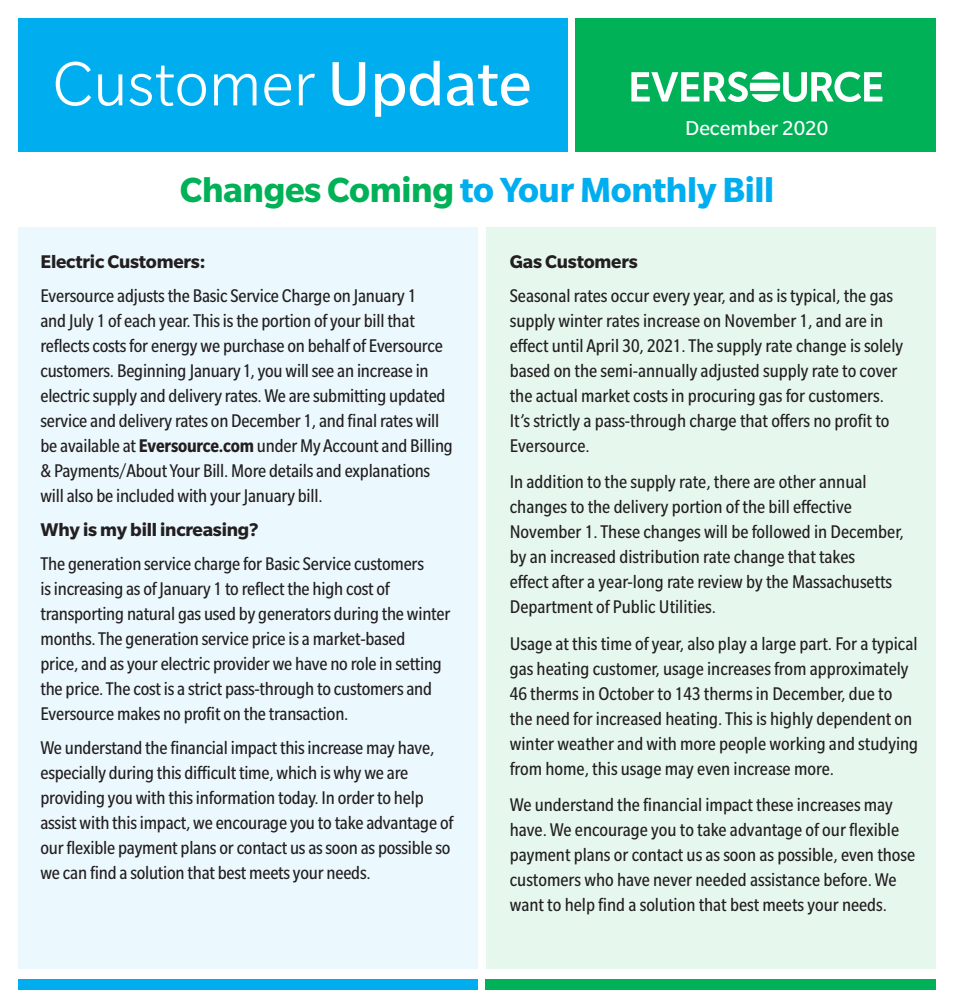
<style>
.page{position:relative;width:954px;height:1008px;background:#fff}
.page>*{position:absolute;margin:0;border:0;box-sizing:border-box;transform-origin:0 0}
.t1{font:300 68px "Slate Pro";color:#fff}
.t2{font:700 38px "Slate Pro";letter-spacing:-.01em;color:#00aeef}
.t3{font:22px "Slate Pro";color:#fff}
.t4{font:condensed 20px/25px "Slate Pro";letter-spacing:-.01em;color:#231f20}
.t5{font:700 20px "Slate Pro";letter-spacing:-.01em;color:#231f20}
.s1{font-weight:400}
.s2{color:#00b157}
.s3{font-weight:700}
</style>
<div class="page">
<div style="left:18px;top:228px;width:460px;height:741px;background:#ebf8fd"></div>
<div style="left:486px;top:228px;width:450px;height:741px;background:#e6f7ee"></div>
<div style="left:18px;top:18px;width:550px;height:134px;background:#00aeef"></div>
<div style="left:576px;top:18px;width:360px;height:134px;background:#00b157"></div>
<svg style="left:631px;top:72px;width:251px;height:30px"></svg>
<div style="left:18px;top:979px;width:460px;height:11px;background:#00aeef"></div>
<div style="left:486px;top:979px;width:450px;height:11px;background:#00b157"></div>
<h1 class="t1" style="left:52px;top:49px;width:481px">Customer <span class="s1">Update</span></h1>
<p class="t3" style="left:685px;top:117px;width:145px">December 2020</p>
<h2 class="t2" style="left:180px;top:169px;width:596px"><span class="s2">Changes Coming</span> to Your Monthly Bill</h2>
<p class="t5" style="left:40px;top:250px;width:166px">Electric Customers:</p>
<p class="t4" style="left:40px;top:283px;width:414px">Eversource adjusts the Basic Service Charge on January 1<br>and July 1 of each year. This is the portion of your bill that reflects costs for energy we purchase on behalf of Eversource customers. Beginning January 1, you will see an increase in electric supply and delivery rates. We are submitting updated service and delivery rates on December 1, and final rates will be available at <span class="s3">Eversource.com</span> under My Account and Billing &amp; Payments/About Your Bill. More details and explanations will also be included with your January bill.</p>
<p class="t5" style="left:40px;top:518px;width:219px">Why is my bill increasing?</p>
<p class="t4" style="left:40px;top:551px;width:411px">The generation service charge for Basic Service customers<br>is increasing as of January 1 to reflect the high cost of transporting natural gas used by generators during the winter months. The generation service price is a market-based<br>price, and as your electric provider we have no role in setting the price. The cost is a strict pass-through to customers and Eversource makes no profit on the transaction.</p>
<p class="t4" style="left:40px;top:735px;width:414px">We understand the financial impact this increase may have, especially during this difficult time, which is why we are providing you with this information today. In order to help assist with this impact, we encourage you to take advantage of our flexible payment plans or contact us as soon as possible so we can find a solution that best meets your needs.</p>
<p class="t5" style="left:510px;top:250px;width:129px">Gas Customers</p>
<p class="t4" style="left:510px;top:283px;width:395px">Seasonal rates occur every year, and as is typical, the gas supply winter rates increase on November 1, and are in effect until April 30, 2021. The supply rate change is solely based on the semi-annually adjusted supply rate to cover the actual market costs in procuring gas for customers.<br>It’s strictly a pass-through charge that offers no profit to Eversource.</p>
<p class="t4" style="left:510px;top:469px;width:395px">In addition to the supply rate, there are other annual changes to the delivery portion of the bill effective November 1. These changes will be followed in December, by an increased distribution rate change that takes<br>effect after a year-long rate review by the Massachusetts Department of Public Utilities.</p>
<p class="t4" style="left:510px;top:631px;width:410px">Usage at this time of year, also play a large part. For a typical gas heating customer, usage increases from approximately 46 therms in October to 143 therms in December, due to the need for increased heating. This is highly dependent on winter weather and with more people working and studying from home, this usage may even increase more.</p>
<p class="t4" style="left:510px;top:792px;width:407px">We understand the financial impact these increases may have. We encourage you to take advantage of our flexible payment plans or contact us as soon as possible, even those customers who have never needed assistance before. We want to help find a solution that best meets your needs.</p>
</div>
